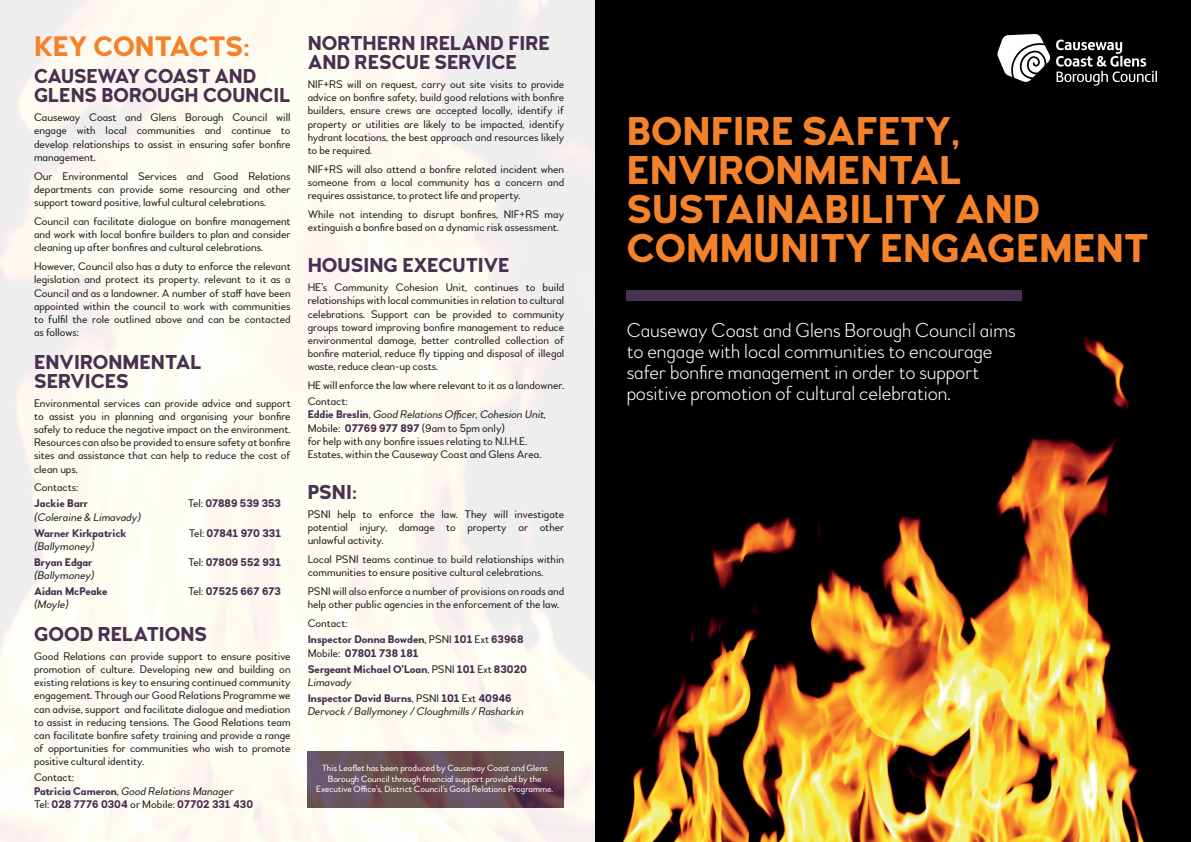
<style>
.page{position:relative;width:1191px;height:842px;background:#fff}
.page>*{position:absolute;margin:0;border:0;box-sizing:border-box;transform-origin:0 0}
.t1{font:700 40px/39px "Woodford Bourne";color:#f4822a}
.t2{font:700 28px "Woodford Bourne";color:#f4822a}
.t3{font:100 20px/21px "Woodford Bourne";color:#fff}
.t4{font:700 20px/19px "Woodford Bourne";color:#483051}
.t5{font:11px/13.2px "Woodford Bourne";color:#231f20;text-align:justify}
.t6{font:700 11px/16px "Woodford Bourne";color:#483051}
.t7{font:italic 11px "Woodford Bourne";color:#231f20}
.t8{font:9px/10.8px "Woodford Bourne";color:#fff;text-align:center}
.s1{font-weight:400;color:#231f20}
.s2{font-weight:400;font-style:italic;color:#231f20}
.s3{font-weight:700;color:#483051}
.s4{font-style:italic}
</style>
<div class="page">
<img style="left:0;top:0;width:595px;height:842px">
<div style="left:595px;top:0;width:596px;height:842px;background:#000001"></div>
<img style="left:622px;top:338px;width:523px;height:504px">
<svg style="left:1056px;top:40px;width:101px;height:46px"></svg>
<svg style="left:997px;top:34px;width:53px;height:48px"></svg>
<div style="left:626px;top:290px;width:395px;height:10px;background:#483051"></div>
<img style="left:308px;top:751px;width:256px;height:57px">
<h2 class="t2" style="left:34px;top:30px;width:217px">KEY CONTACTS:</h2>
<h3 class="t4" style="left:34px;top:67px;width:258px">CAUSEWAY COAST AND<br>GLENS BOROUGH COUNCIL</h3>
<p class="t5" style="left:34px;top:111px;width:258px">Causeway Coast and Glens Borough Council will engage with local communities and continue to develop relationships to assist in ensuring safer bonfire management.</p>
<p class="t5" style="left:34px;top:169px;width:258px">Our Environmental Services and Good Relations departments can provide some resourcing and other support toward positive, lawful cultural celebrations.</p>
<p class="t5" style="left:34px;top:215px;width:258px">Council can facilitate dialogue on bonfire management and work with local bonfire builders to plan and consider cleaning up after bonfires and cultural celebrations.</p>
<p class="t5" style="left:34px;top:260px;width:258px">However, Council also has a duty to enforce the relevant legislation and protect its property. relevant to it as a Council and as a landowner. A number of staff have been appointed within the council to work with communities to fulfil the role outlined above and can be contacted as follows:</p>
<h3 class="t4" style="left:34px;top:353px;width:169px">ENVIRONMENTAL<br>SERVICES</h3>
<p class="t5" style="left:34px;top:396px;width:258px">Environmental services can provide advice and support to assist you in planning and organising your bonfire safely to reduce the negative impact on the environment.<br>Resources can also be provided to ensure safety at bonfire sites and assistance that can help to reduce the cost of clean ups.</p>
<p class="t5" style="left:34px;top:481px;width:46px">Contacts:</p>
<p class="t6" style="left:34px;top:496px;width:56px">Jackie Barr</p>
<p class="t6" style="left:188px;top:496px;width:95px"><span class="s1">Tel:</span> 07889 539 353</p>
<p class="t7" style="left:34px;top:510px;width:108px">(Coleraine &amp; Limavady)</p>
<p class="t6" style="left:34px;top:525px;width:94px">Warner Kirkpatrick</p>
<p class="t6" style="left:189px;top:525px;width:94px"><span class="s1">Tel:</span> 07841 970 331</p>
<p class="t7" style="left:34px;top:540px;width:62px">(Ballymoney)</p>
<p class="t6" style="left:34px;top:554px;width:60px">Bryan Edgar</p>
<p class="t6" style="left:188px;top:554px;width:94px"><span class="s1">Tel:</span> 07809 552 931</p>
<p class="t7" style="left:34px;top:569px;width:62px">(Ballymoney)</p>
<p class="t6" style="left:34px;top:584px;width:75px">Aidan McPeake</p>
<p class="t6" style="left:188px;top:584px;width:94px"><span class="s1">Tel:</span> 07525 667 673</p>
<p class="t7" style="left:34px;top:598px;width:36px">(Moyle)</p>
<h3 class="t4" style="left:34px;top:625px;width:175px">GOOD RELATIONS</h3>
<p class="t5" style="left:34px;top:650px;width:258px">Good Relations can provide support to ensure positive promotion of culture. Developing new and building on existing relations is key to ensuring continued community engagement. Through our Good Relations Programme we can advise, support and facilitate dialogue and mediation to assist in reducing tensions. The Good Relations team can facilitate bonfire safety training and provide a range of opportunities for communities who wish to promote positive cultural identity.</p>
<p class="t6" style="left:34px;top:771px;width:221px;line-height:13.2px"><span class="s1">Contact:<br></span>Patricia Cameron<span class="s1">,</span> <span class="s2">Good Relations Manager<br></span><span class="s1">Tel:</span> 028 7776 0304 <span class="s1">or Mobile:</span> 07702 331 430</p>
<h3 class="t4" style="left:308px;top:34px;width:243px">NORTHERN IRELAND FIRE<br>AND RESCUE SERVICE</h3>
<p class="t5" style="left:308px;top:78px;width:258px">NIF+RS will on request, carry out site visits to provide advice on bonfire safety, build good relations with bonfire builders, ensure crews are accepted locally, identify if property or utilities are likely to be impacted, identify hydrant locations, the best approach and resources likely to be required.</p>
<p class="t5" style="left:308px;top:163px;width:258px">NIF+RS will also attend a bonfire related incident when someone from a local community has a concern and requires assistance, to protect life and property.</p>
<p class="t5" style="left:308px;top:208px;width:258px">While not intending to disrupt bonfires, NIF+RS may extinguish a bonfire based on a dynamic risk assessment.</p>
<h3 class="t4" style="left:308px;top:256px;width:203px">HOUSING EXECUTIVE</h3>
<p class="t5" style="left:308px;top:281px;width:258px">HE’s Community Cohesion Unit, continues to build relationships with local communities in relation to cultural celebrations. Support can be provided to community groups toward improving bonfire management to reduce environmental damage, better controlled collection of bonfire material, reduce fly tipping and disposal of illegal waste, reduce clean-up costs.</p>
<p class="t5" style="left:308px;top:378px;width:258px;line-height:16px">HE will enforce the law where relevant to it as a landowner.<br>Contact:</p>
<p class="t5" style="left:308px;top:408px;width:240px;text-align:left"><span class="s3">Eddie Breslin</span>, <span class="s4">Good Relations Officer, Cohesion Unit, </span>Mobile: <span class="s3">07769 977 897</span> (9am to 5pm only)<br>for help with any bonfire issues relating to N.I.H.E.<br>Estates, within the Causeway Coast and Glens Area.</p>
<h3 class="t4" style="left:308px;top:483px;width:50px">PSNI:</h3>
<p class="t5" style="left:308px;top:508px;width:258px">PSNI help to enforce the law. They will investigate potential injury, damage to property or other unlawful activity.</p>
<p class="t5" style="left:308px;top:553px;width:258px">Local PSNI teams continue to build relationships within communities to ensure positive cultural celebrations.</p>
<p class="t5" style="left:308px;top:585px;width:258px">PSNI will also enforce a number of provisions on roads and help other public agencies in the enforcement of the law.</p>
<p class="t6" style="left:308px;top:616px;width:217px"><span class="s1">Contact:<br></span>Inspector Donna Bowden<span class="s1">, PSNI</span> 101 <span class="s1">Ext</span> 63968</p>
<p class="t6" style="left:308px;top:645px;width:221px"><span class="s1">Mobile:</span> 07801 738 181<br>Sergeant Michael O’Loan<span class="s1">, PSNI</span> 101 <span class="s1">Ext</span> 83020</p>
<p class="t6" style="left:308px;top:674px;width:205px"><span class="s2">Limavady<br></span>Inspector David Burns<span class="s1">, PSNI</span> 101 <span class="s1">Ext</span> 40946</p>
<p class="t7" style="left:308px;top:705px;width:218px">Dervock / Ballymoney / Cloughmills / Rasharkin</p>
<p class="t8" style="left:316px;top:762px;width:238px">This Leaflet has been produced by Causeway Coast and Glens<br>Borough Council through financial support provided by the<br>Executive Office’s, District Council’s Good Relations Programme.</p>
<h1 class="t1" style="left:626px;top:113px;width:523px">BONFIRE SAFETY,<br>ENVIRONMENTAL<br>SUSTAINABILITY AND<br>COMMUNITY ENGAGEMENT</h1>
<h3 class="t3" style="left:626px;top:320px;width:390px">Causeway Coast and Glens Borough Council aims to engage with local communities to encourage safer bonfire management in order to support positive promotion of cultural celebration.</h3>
</div>
